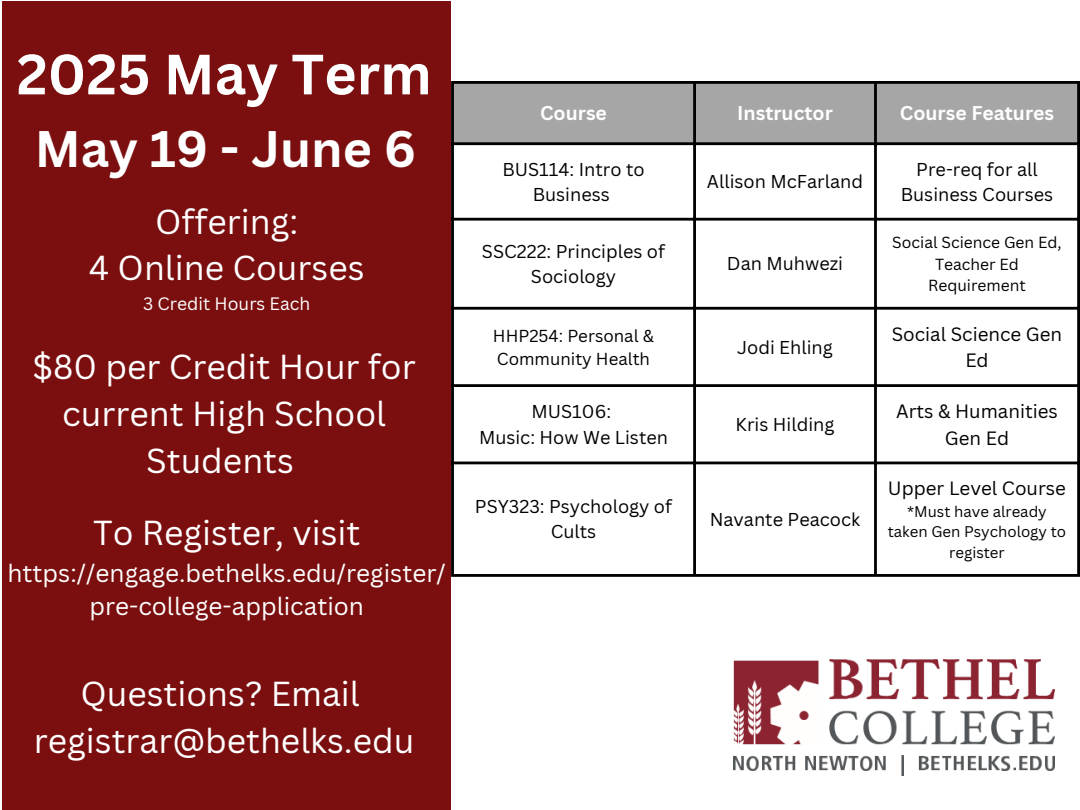
<style>
.page{position:relative;width:1080px;height:810px;background:#fff}
.page>*{position:absolute;margin:0;border:0;box-sizing:border-box;transform-origin:0 0}
.t1{font:700 55.44px "Canva Sans";color:#fff}
.t2{font:700 50px "Canva Sans";color:#fff}
.t3{font:33.75px/46.9px "Canva Sans";color:#fff;text-align:center}
.t4{font:24.38px/33.8px "Canva Sans";color:#fff;text-align:center}
.t5{font:700 19.38px "Canva Sans";color:#fff}
.t6{font:18.75px/26.2px "Canva Sans";color:#000;text-align:center}
.t7{font:18.12px/25.3px "Canva Sans";color:#000;text-align:center}
.t8{font:17.5px "Canva Sans";color:#fff}
.t9{font:16.88px/23.4px "Canva Sans";color:#000}
.t10{font:15.62px/21.6px "Canva Sans";color:#000;text-align:center}
.t11{font:15px/20.6px "Canva Sans";color:#000;text-align:center}
</style>
<div class="page">
<div style="left:3px;top:2px;width:448px;height:808px;background:#7b0f0f"></div>
<div style="left:454px;top:84px;width:623px;height:58px;background:#a6a6a6"></div>
<hr style="left:451px;top:84px;width:3px;height:490px;background:#000">
<hr style="left:693px;top:84px;width:3px;height:490px;background:#000">
<hr style="left:874px;top:84px;width:3px;height:490px;background:#000">
<hr style="left:1077px;top:84px;width:3px;height:490px;background:#000">
<hr style="left:451px;top:81px;width:629px;height:3px;background:#000">
<hr style="left:451px;top:142px;width:629px;height:3px;background:#000">
<hr style="left:451px;top:218px;width:629px;height:3px;background:#000">
<hr style="left:451px;top:307px;width:629px;height:3px;background:#000">
<hr style="left:451px;top:384px;width:629px;height:3px;background:#000">
<hr style="left:451px;top:462px;width:629px;height:2px;background:#000">
<hr style="left:451px;top:574px;width:629px;height:3px;background:#000">
<img style="left:734px;top:659px;width:320px;height:116px">
<p class="t1" style="left:17px;top:35px;width:416px">2025 May Term</p>
<p class="t2" style="left:35px;top:113px;width:383px">May 19 - June 6</p>
<p class="t3" style="left:155px;top:197px;width:145px">Offering:</p>
<p class="t3" style="left:89px;top:244px;width:277px">4 Online Courses</p>
<p class="t8" style="left:143px;top:291px;width:169px">3 Credit Hours Each</p>
<h3 class="t3" style="left:33px;top:342px;width:385px">$80 per Credit Hour for current High School<br>Students</h3>
<h2 class="t3" style="left:93px;top:508px;width:269px">To Register, visit</h2>
<h2 class="t4" style="left:8px;top:555px;width:440px">https://engage.bethelks.edu/register/ pre-college-application</h2>
<p class="t3" style="left:34px;top:670px;width:382px">Questions? Email registrar@bethelks.edu</p>
<h1 class="t5" style="left:540px;top:99px;width:68px">Course</h1>
<h1 class="t5" style="left:737px;top:99px;width:97px">Instructor</h1>
<p class="t5" style="left:900px;top:99px;width:156px">Course Features</p>
<p class="t7" style="left:502px;top:156px;width:144px">BUS114: Intro to<br>Business</p>
<p class="t7" style="left:482px;top:238px;width:185px">SSC222: Principles of<br>Sociology</p>
<p class="t7" style="left:707px;top:169px;width:158px">Allison McFarland</p>
<p class="t7" style="left:727px;top:251px;width:118px">Dan Muhwezi</p>
<p class="t9" style="left:493px;top:323px;width:163px">HHP254: Personal &amp;<br>Community Health</p>
<p class="t7" style="left:737px;top:334px;width:97px">Jodi Ehling</p>
<p class="t7" style="left:532px;top:399px;width:81px">MUS106:</p>
<p class="t7" style="left:479px;top:424px;width:191px">Music: How We Listen</p>
<p class="t7" style="left:475px;top:493px;width:199px">PSY323: Psychology of<br>Cults</p>
<p class="t7" style="left:736px;top:411px;width:100px">Kris Hilding</p>
<p class="t7" style="left:710px;top:506px;width:152px">Navante Peacock</p>
<h2 class="t7" style="left:901px;top:156px;width:154px">Pre-req for all<br>Business Courses</h2>
<p class="t10" style="left:892px;top:231px;width:171px">Social Science Gen Ed,<br>Teacher Ed<br>Requirement</p>
<p class="t6" style="left:892px;top:321px;width:172px">Social Science Gen<br>Ed</p>
<p class="t6" style="left:896px;top:398px;width:163px">Arts &amp; Humanities<br>Gen Ed</p>
<p class="t6" style="left:888px;top:475px;width:179px">Upper Level Course</p>
<p class="t11" style="left:888px;top:501px;width:180px">*Must have already taken Gen Psychology to register</p>
</div>
